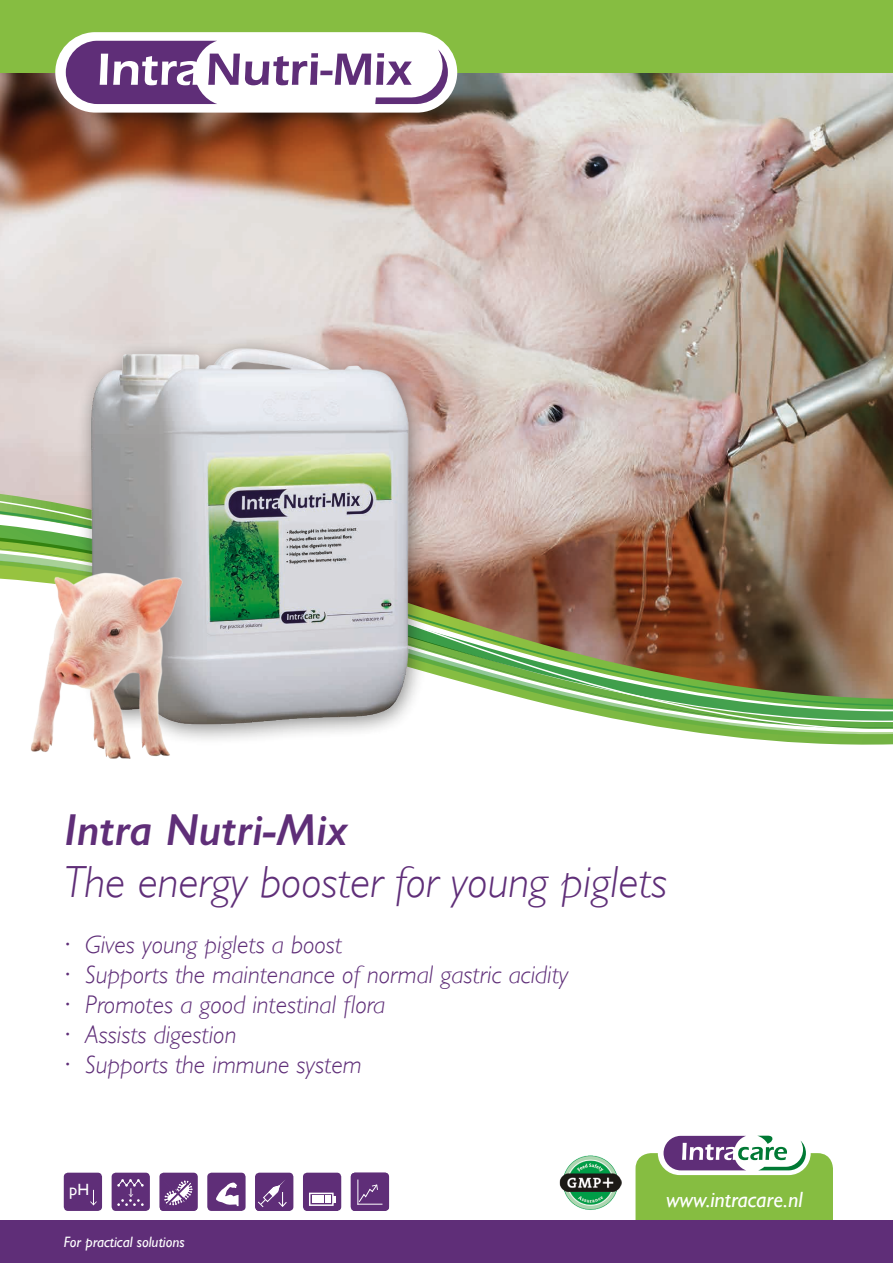
<style>
.page{position:relative;width:893px;height:1263px;background:#fff}
.page>*{position:absolute;margin:0;border:0;box-sizing:border-box;transform-origin:0 0}
.t1{font:italic 300 45px "Gill Sans";color:#5f2e78}
.t2{font:italic 600 45px "Gill Sans";color:#5f2e78}
.t3{font:italic 300 25.5px/30px "Gill Sans";color:#5f2e78}
.t4{font:italic 22.05px "Gill Sans";color:#fff}
.t5{font:16.35px "Gill Sans";color:#fff}
.t6{font:italic 15px "Gill Sans";color:#fff}
</style>
<div class="page">
<img style="left:0;top:72px;width:893px;height:419px">
<svg style="left:0;top:491px;width:893px;height:254px;background:#ae9983"></svg>
<img style="left:428px;top:550px;width:465px;height:189px">
<div style="left:77px;top:335px;width:351px;height:411px;background:#1d1d1b;opacity:.5"></div>
<img style="left:78px;top:341px;width:338px;height:405px">
<img style="left:0;top:535px;width:227px;height:224px">
<svg style="left:635px;top:1135px;width:198px;height:85px"></svg>
<div style="left:0;top:1220px;width:893px;height:43px;background:#5f2e78"></div>
<img style="left:560px;top:1155px;width:61px;height:55px">
<div style="left:0;top:0;width:893px;height:72px;background:#86bd41"></div>
<svg style="left:55px;top:32px;width:402px;height:81px"></svg>
<svg style="left:351px;top:1173px;width:38px;height:38px"></svg>
<div style="left:303px;top:1173px;width:38px;height:38px;background:#5f2e78;border-radius:4px"></div>
<svg style="left:309px;top:1192px;width:27px;height:14px"></svg>
<div style="left:255px;top:1173px;width:38px;height:38px;background:#5f2e78;border-radius:4px"></div>
<svg style="left:255px;top:1180px;width:32px;height:31px"></svg>
<div style="left:207px;top:1173px;width:39px;height:38px;background:#5f2e78;border-radius:4px"></div>
<svg style="left:216px;top:1182px;width:23px;height:24px"></svg>
<svg style="left:159px;top:1173px;width:39px;height:38px"></svg>
<svg style="left:160px;top:1174px;width:37px;height:37px"></svg>
<div style="left:112px;top:1173px;width:38px;height:38px;background:#5f2e78;border-radius:4px"></div>
<svg style="left:117px;top:1179px;width:27px;height:27px"></svg>
<div style="left:64px;top:1173px;width:38px;height:38px;background:#5f2e78;border-radius:4px"></div>
<svg style="left:90px;top:1190px;width:7px;height:15px"></svg>
<h1 class="t2" style="left:64px;top:802px;width:286px">Intra Nutri-Mix</h1>
<h1 class="t1" style="left:64px;top:857px;width:605px">The energy booster for young piglets</h1>
<p class="t3" style="left:64px;top:930px;width:506px">á Gives young piglets a boost<br>á Supports the maintenance of normal gastric acidity á Promotes a good intestinal flora<br>á Assists digestion<br>á Supports the immune system</p>
<p class="t5" style="left:69px;top:1179px;width:22px">pH</p>
<p class="t6" style="left:64px;top:1233px;width:122px">For practical solutions</p>
<p class="t4" style="left:666px;top:1186px;width:138px">www.intracare.nl</p>
</div>
